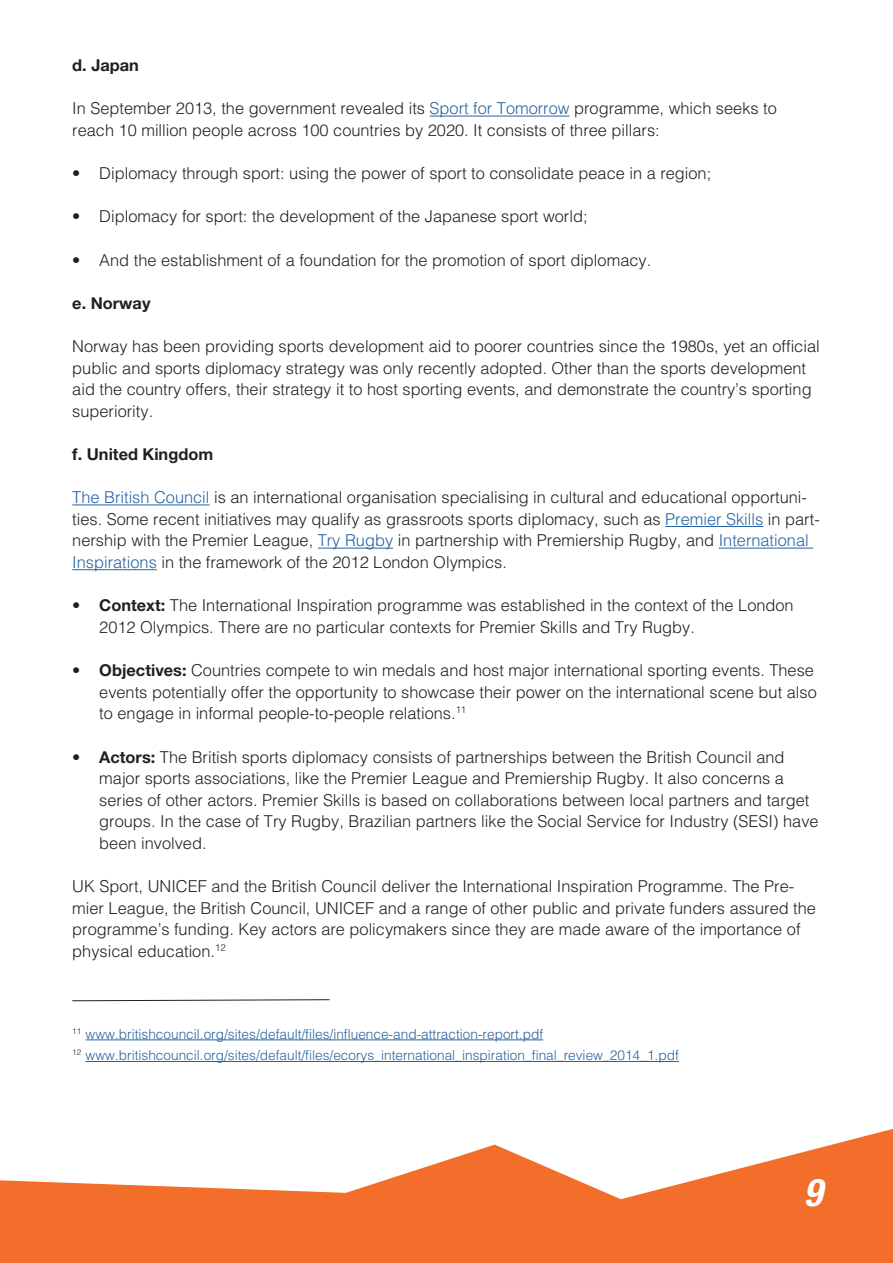
<style>
.page{position:relative;width:893px;height:1263px;background:#fff}
.page>*{position:absolute;margin:0;border:0;box-sizing:border-box;transform-origin:0 0}
.t1{font:italic 700 condensed 42px "Helvetica Cyrillic Pro";color:#fff}
.t2{font:300 18px/21.6px "Helvetica Cyrillic Pro";color:#231f20}
.t3{font:700 18px "Helvetica Cyrillic Pro";color:#231f20}
.t4{font:300 15px/21.6px "Helvetica Cyrillic Pro";color:#2763a1}
.s1{color:#2763a1}
.s2{font-weight:700}
</style>
<div class="page">
<svg style="left:0;top:1129px;width:893px;height:134px;fill:#f36e2a"></svg>
<hr style="left:430px;top:116px;width:140px;height:1px;background:#2763a1">
<hr style="left:72px;top:504px;width:138px;height:1px;background:#2763a1">
<hr style="left:665px;top:526px;width:98px;height:1px;background:#2763a1">
<hr style="left:318px;top:548px;width:75px;height:1px;background:#2763a1">
<hr style="left:719px;top:548px;width:94px;height:1px;background:#2763a1">
<hr style="left:72px;top:569px;width:85px;height:1px;background:#2763a1">
<hr style="left:86px;top:1039px;width:457px;height:1px;background:#2763a1">
<hr style="left:86px;top:1061px;width:593px;height:1px;background:#2763a1">
<svg style="left:72px;top:999px;width:258px;height:2px"></svg>
<p class="t3" style="left:72px;top:54px;width:68px">d. Japan</p>
<p class="t2" style="left:72px;top:97px;width:706px">In September 2013, the government revealed its <span class="s1">Sport for Tomorrow</span> programme, which seeks to reach 10 million people across 100 countries by 2020. It consists of three pillars:</p>
<p class="t2" style="left:72px;top:162px;width:640px">• Diplomacy through sport: using the power of sport to consolidate peace in a region;</p>
<p class="t2" style="left:72px;top:205px;width:517px">• Diplomacy for sport: the development of the Japanese sport world;</p>
<p class="t2" style="left:72px;top:248px;width:580px">• And the establishment of a foundation for the promotion of sport diplomacy.</p>
<p class="t3" style="left:72px;top:291px;width:80px">e. Norway</p>
<p class="t2" style="left:72px;top:335px;width:749px">Norway has been providing sports development aid to poorer countries since the 1980s, yet an official public and sports diplomacy strategy was only recently adopted. Other than the sports development aid the country offers, their strategy it to host sporting events, and demonstrate the country’s sporting superiority.</p>
<p class="t3" style="left:72px;top:443px;width:142px">f. United Kingdom</p>
<p class="t2" style="left:72px;top:486px;width:749px"><span class="s1">The British Council</span> is an international organisation specialising in cultural and educational opportuni&shy;ties. Some recent initiatives may qualify as grassroots sports diplomacy, such as <span class="s1">Premier Skills</span> in part&shy;nership with the Premier League, <span class="s1">Try Rugby</span> in partnership with Premiership Rugby, and <span class="s1">International Inspirations</span> in the framework of the 2012 London Olympics.</p>
<p class="t2" style="left:99px;top:594px;width:696px;text-indent:-27px"><span class="s2">• Context:</span> The International Inspiration programme was established in the context of the London<br>2012 Olympics. There are no particular contexts for Premier Skills and Try Rugby.</p>
<p class="t2" style="left:99px;top:659px;width:719px;text-indent:-27px"><span class="s2">• Objectives:</span> Countries compete to win medals and host major international sporting events. These events potentially offer the opportunity to showcase their power on the international scene but also to engage in informal people-to-people relations.<sup>11</sup></p>
<p class="t2" style="left:99px;top:745px;width:721px;text-indent:-27px"><span class="s2">• Actors:</span> The British sports diplomacy consists of partnerships between the British Council and major sports associations, like the Premier League and Premiership Rugby. It also concerns a series of other actors. Premier Skills is based on collaborations between local partners and target groups. In the case of Try Rugby, Brazilian partners like the Social Service for Industry (SESI) have been involved.</p>
<p class="t2" style="left:72px;top:875px;width:745px">UK Sport, UNICEF and the British Council deliver the International Inspiration Programme. The Pre&shy;mier League, the British Council, UNICEF and a range of other public and private funders assured the programme’s funding. Key actors are policymakers since they are made aware of the importance of physical education.<sup>12</sup></p>
<p class="t4" style="left:72px;top:1022px;width:608px"><sup>11</sup> www.britishcouncil.org/sites/default/files/influence-and-attraction-report.pdf<br><sup>12</sup> www.britishcouncil.org/sites/default/files/ecorys_international_inspiration_final_review_2014_1.pdf</p>
<h1 class="t1" style="left:805px;top:1154px;width:20px">9</h1>
</div>
